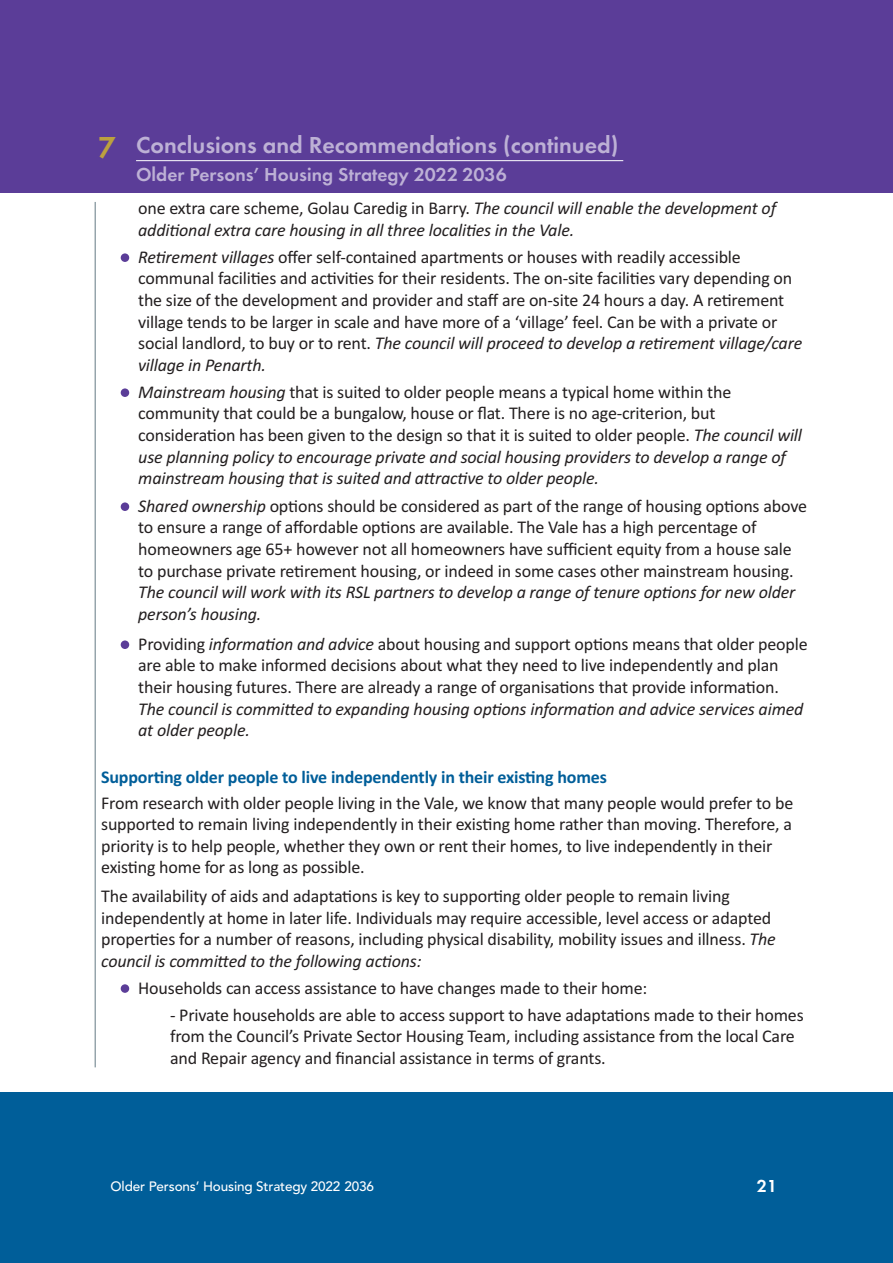
<style>
.page{position:relative;width:893px;height:1263px;background:#fff}
.page>*{position:absolute;margin:0;border:0;box-sizing:border-box;transform-origin:0 0}
.t1{font:600 31.5px "Futura EFCE";color:rgb(254 228 3/.6)}
.t2{font:600 24px "Futura EFCE";color:rgb(255 255 255/.6)}
.t3{font:600 19.5px "Futura EFCE";color:rgb(255 255 255/.6)}
.t4{font:18px/21.6px "Calibri";letter-spacing:-.01em;color:#231f20}
.t5{font:italic 18px/21.6px "Calibri";letter-spacing:-.01em;color:#231f20}
.t6{font:700 18px "Calibri";letter-spacing:-.01em;color:#005e99}
.t7{font:600 18px "Futura EFCE";color:#fff}
.t8{font:500 13.5px "Avenir";letter-spacing:-.01em;color:#fff}
.s1{font-style:normal}
.s2{font-style:italic}
</style>
<div class="page">
<div style="left:0;top:0;width:893px;height:192px;background:#5b3d98"></div>
<hr style="left:136px;top:160px;width:487px;height:1px;background:#fff">
<hr style="left:95px;top:202px;width:1px;height:865px;background:#637984">
<div style="left:0;top:1093px;width:893px;height:170px;background:#005e99"></div>
<div style="left:121px;top:253px;width:8px;height:9px;background:#5b3d98;border-radius:50%"></div>
<div style="left:121px;top:388px;width:8px;height:9px;background:#5b3d98;border-radius:50%"></div>
<div style="left:121px;top:502px;width:8px;height:9px;background:#5b3d98;border-radius:50%"></div>
<div style="left:121px;top:640px;width:8px;height:9px;background:#5b3d98;border-radius:50%"></div>
<div style="left:121px;top:984px;width:8px;height:9px;background:#5b3d98;border-radius:50%"></div>
<p class="t1" style="left:98px;top:134px;width:19px">7</p>
<h2 class="t2" style="left:136px;top:135px;width:484px">Conclusions and Recommendations (continued)</h2>
<p class="t3" style="left:136px;top:167px;width:372px">Older Persons’ Housing Strategy 2022 2036</p>
<p class="t5" style="left:138px;top:197px;width:639px"><span class="s1">one extra care scheme, Golau Caredig in Barry.</span> The council will enable the development of additonal extra care housing in all three localites in the Vale.</p>
<p class="t4" style="left:138px;top:246px;width:666px"><span class="s2">Retrement villages</span> offer self-contained apartments or houses with readily accessible communal facilites and actvites for their residents. The on-site facilites vary depending on the size of the development and provider and staff are on-site 24 hours a day. A retrement village tends to be larger in scale and have more of a ‘village’ feel. Can be with a private or social landlord, to buy or to rent. <span class="s2">The council will proceed to develop a retrement village/care village in Penarth.</span></p>
<p class="t4" style="left:138px;top:381px;width:665px"><span class="s2">Mainstream housing</span> that is suited to older people means a typical home within the community that could be a bungalow, house or flat. There is no age-criterion, but consideraton has been given to the design so that it is suited to older people. <span class="s2">The council will use planning policy to encourage private and social housing providers to develop a range of mainstream housing that is suited and atractve to older people.</span></p>
<p class="t4" style="left:138px;top:495px;width:670px"><span class="s2">Shared ownership</span> optons should be considered as part of the range of housing optons above to ensure a range of affordable optons are available. The Vale has a high percentage of homeowners age 65+ however not all homeowners have sufficient equity from a house sale to purchase private retrement housing, or indeed in some cases other mainstream housing.</p>
<p class="t5" style="left:138px;top:581px;width:659px">The council will work with its RSL partners to develop a range of tenure optons for new older person’s housing.</p>
<p class="t4" style="left:138px;top:633px;width:671px">Providing <span class="s2">informaton and advice</span> about housing and support optons means that older people are able to make informed decisions about what they need to live independently and plan their housing futures. There are already a range of organisatons that provide informaton.</p>
<p class="t5" style="left:138px;top:698px;width:667px">The council is commited to expanding housing optons informaton and advice services aimed at older people.</p>
<p class="t6" style="left:101px;top:766px;width:507px">Supportng older people to live independently in their existng homes</p>
<p class="t4" style="left:101px;top:792px;width:694px">From research with older people living in the Vale, we know that many people would prefer to be supported to remain living independently in their existng home rather than moving. Therefore, a priority is to help people, whether they own or rent their homes, to live independently in their existng home for as long as possible.</p>
<p class="t4" style="left:101px;top:885px;width:676px">The availability of aids and adaptatons is key to supportng older people to remain living independently at home in later life. Individuals may require accessible, level access or adapted propertes for a number of reasons, including physical disability, mobility issues and illness. <span class="s2">The council is commited to the following actons:</span></p>
<p class="t4" style="left:138px;top:977px;width:511px">Households can access assistance to have changes made to their home:</p>
<p class="t4" style="left:170px;top:1004px;width:635px">- Private households are able to access support to have adaptatons made to their homes from the Council’s Private Sector Housing Team, including assistance from the local Care and Repair agency and financial assistance in terms of grants.</p>
<p class="t8" style="left:111px;top:1175px;width:265px">Older Persons’ Housing Strategy 2022 2036</p>
<p class="t7" style="left:757px;top:1178px;width:22px">21</p>
</div>
